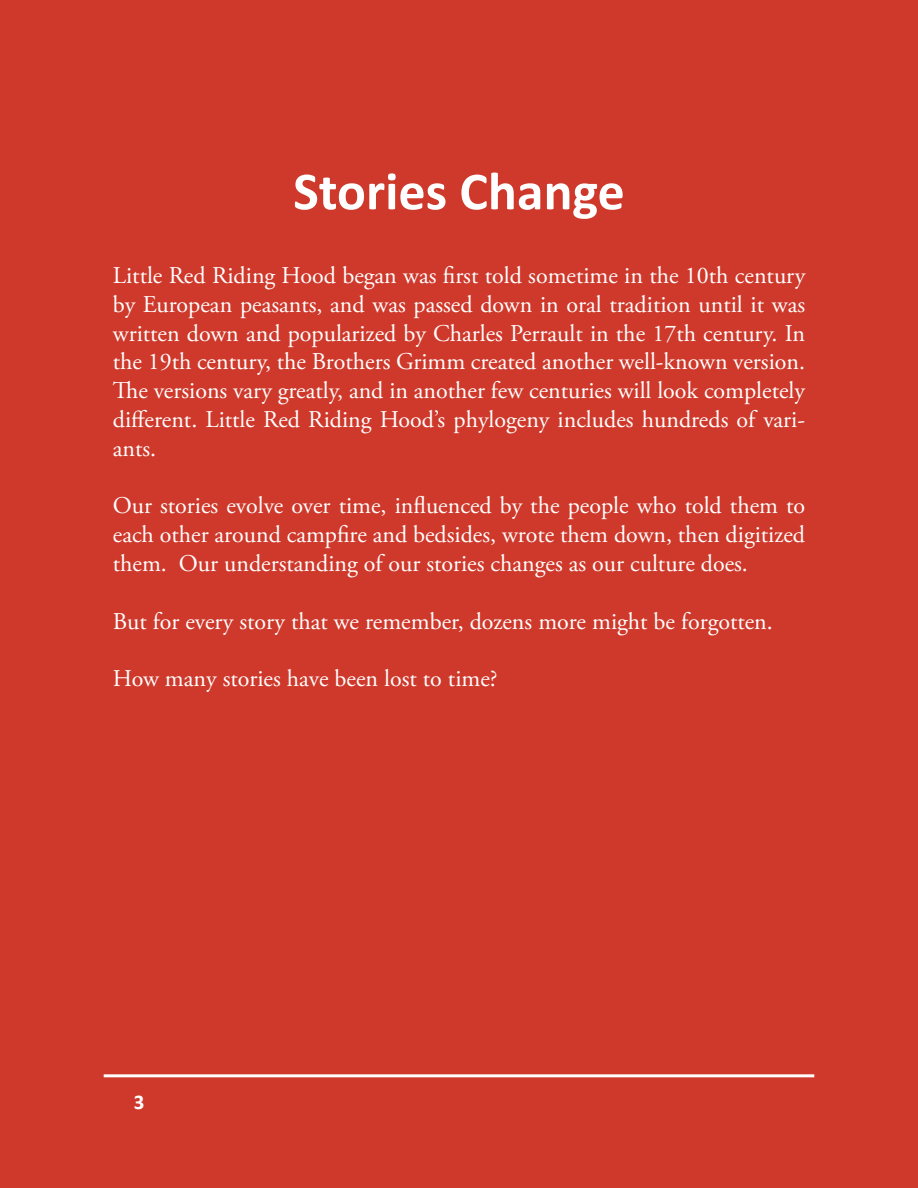
<style>
.page{position:relative;width:918px;height:1188px;background:#cf392b}
.page>*{position:absolute;margin:0;border:0;box-sizing:border-box;transform-origin:0 0}
.t1{font:700 54px "Calibri";color:#fff}
.t2{font:24px/28.8px "Adobe Garamond Pro";color:#fff;text-align:justify}
.t3{font:700 21px "Calibri";color:#fff}
</style>
<div class="page">
<hr style="left:104px;top:1074px;width:710px;height:3px;background:#fff">
<p class="t1" style="left:293px;top:153px;width:333px">Stories Change</p>
<p class="t2" style="left:113px;top:262px;width:694px">Little Red Riding Hood began was first told sometime in the 10th century by European peasants, and was passed down in oral tradition until it was written down and popularized by Charles Perrault in the 17th century. In the 19th century, the Brothers Grimm created another well-known version.<br>The versions vary greatly, and in another few centuries will look completely different. Little Red Riding Hood’s phylogeny includes hundreds of vari&shy;ants.</p>
<p class="t2" style="left:113px;top:492px;width:694px">Our stories evolve over time, influenced by the people who told them to each other around campfire and bedsides, wrote them down, then digitized them. Our understanding of our stories changes as our culture does.</p>
<p class="t2" style="left:113px;top:608px;width:662px">But for every story that we remember, dozens more might be forgotten.</p>
<p class="t2" style="left:113px;top:665px;width:386px">How many stories have been lost to time?</p>
<p class="t3" style="left:134px;top:1087px;width:12px">3</p>
</div>
